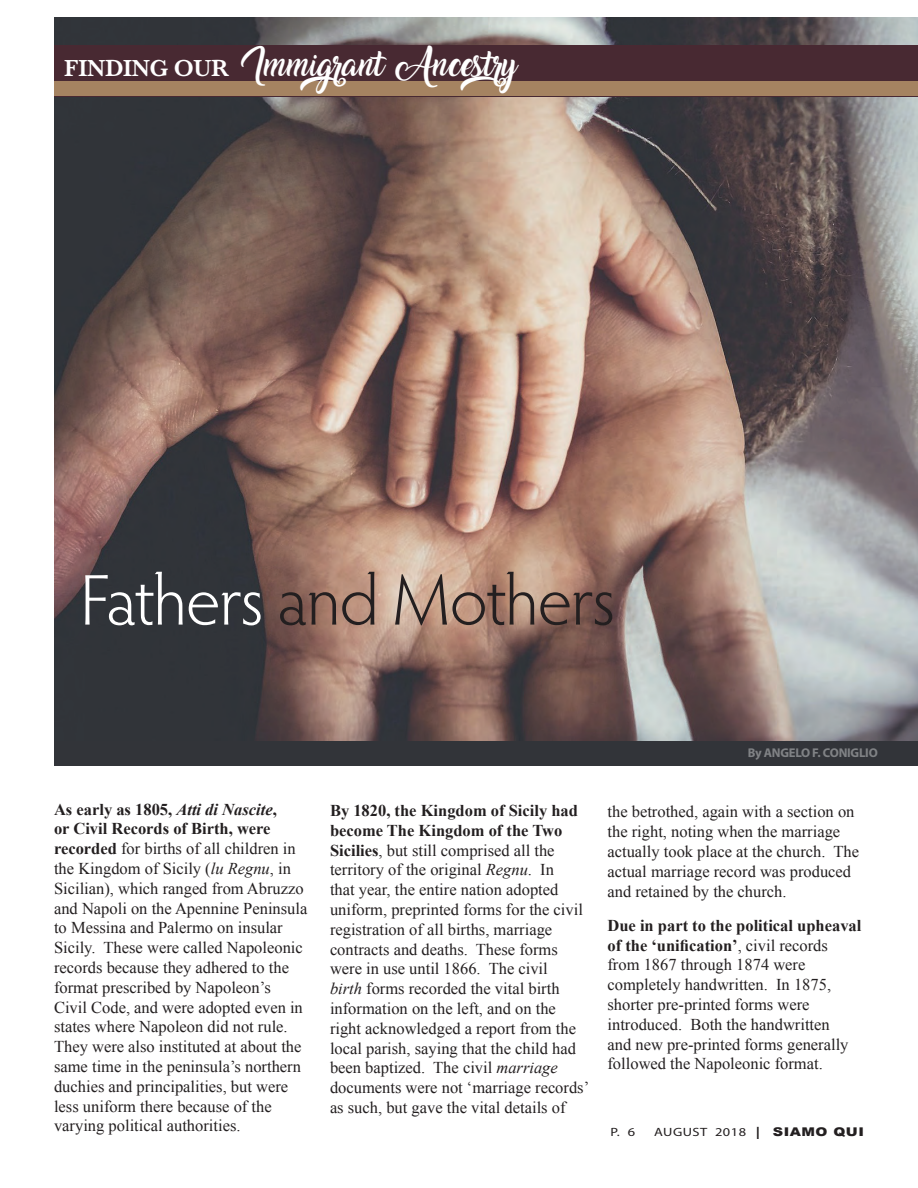
<style>
.page{position:relative;width:918px;height:1188px;background:#fff}
.page>*{position:absolute;margin:0;border:0;box-sizing:border-box;transform-origin:0 0}
.t1{font:300 72px "Hypatia Sans Pro";letter-spacing:-.025em;color:#231f20}
.t2{font:22.2px "Amarillo";letter-spacing:.01em;color:#fff}
.t3{font:16.5px/19.8px "Times New Roman";color:#231f20}
.t4{font:700 12.75px "Myriad Pro";letter-spacing:-.02em;color:#808285}
.t5{font:12px "Myriad Pro";letter-spacing:.035em;color:#231f20;scale:1.2 1}
.s1{font-family:"Baskerville";font-weight:600;font-size:24.15px}
.s2{color:#fff}
.s3{font-weight:700}
.s4{font-weight:700;font-style:italic}
.s5{font-style:italic}
.s6{font-size:18px}
.s7{font-family:"Arial";font-weight:900}
</style>
<div class="page">
<div style="left:54px;top:18px;width:864px;height:748px;background:#323439"></div>
<img style="left:54px;top:18px;width:864px;height:722px">
<div style="left:54px;top:45px;width:864px;height:51px;background:#482932"></div>
<div style="left:54px;top:82px;width:864px;height:14px;background:#a58361"></div>
<p class="t2" style="left:64px;top:56px;width:477px"><span class="s1">FINDING OUR</span> Immigrant Ancestry</p>
<p class="t1" style="left:80px;top:553px;width:537px"><span class="s2">Fathers</span> and Mothers</p>
<p class="t4" style="left:748px;top:745px;width:132px">By ANGELO F. CONIGLIO</p>
<p class="t3" style="left:54px;top:799px;width:255px"><span class="s3">As early as 1805,</span> <span class="s4">Atti di Nascite</span><span class="s3">,<br>or Civil Records of Birth, were recorded</span> for births of all children in the Kingdom of Sicily (<span class="s5">lu Regnu</span>, in Sicilian), which ranged from Abruzzo and Napoli on the Apennine Peninsula to Messina and Palermo on insular Sicily. These were called Napoleonic records because they adhered to the format prescribed by Napoleon’s Civil Code, and were adopted even in states where Napoleon did not rule.<br>They were also instituted at about the same time in the peninsula’s northern duchies and principalities, but were less uniform there because of the varying political authorities.</p>
<p class="t3" style="left:330px;top:800px;width:261px"><span class="s3">By 1820, the Kingdom of Sicily had become The Kingdom of the Two Sicilies</span>, but still comprised all the territory of the original <span class="s5">Regnu</span>. In<br>that year, the entire nation adopted uniform, preprinted forms for the civil registration of all births, marriage contracts and deaths. These forms were in use until 1866. The civil<br><span class="s5">birth</span> forms recorded the vital birth information on the left, and on the right acknowledged a report from the local parish, saying that the child had been baptized. The civil <span class="s5">marriage </span>documents were not ‘marriage records’ as such, but gave the vital details of</p>
<p class="t3" style="left:607px;top:802px;width:253px">the betrothed, again with a section on the right, noting when the marriage actually took place at the church. The actual marriage record was produced and retained by the church.</p>
<p class="t3" style="left:608px;top:915px;width:255px"><span class="s3">Due in part to the political upheaval of the ‘unification’</span>, civil records from 1867 through 1874 were completely handwritten. In 1875, shorter pre-printed forms were introduced. Both the handwritten<br>and new pre-printed forms generally followed the Napoleonic format.</p>
<p class="t5" style="left:611px;top:1125px;width:22px">P. 6</p>
<p class="t5" style="left:654px;top:1125px;width:176px">AUGUST 2018 <span class="s6">I</span> <span class="s7">SIAMO QUI</span></p>
</div>
